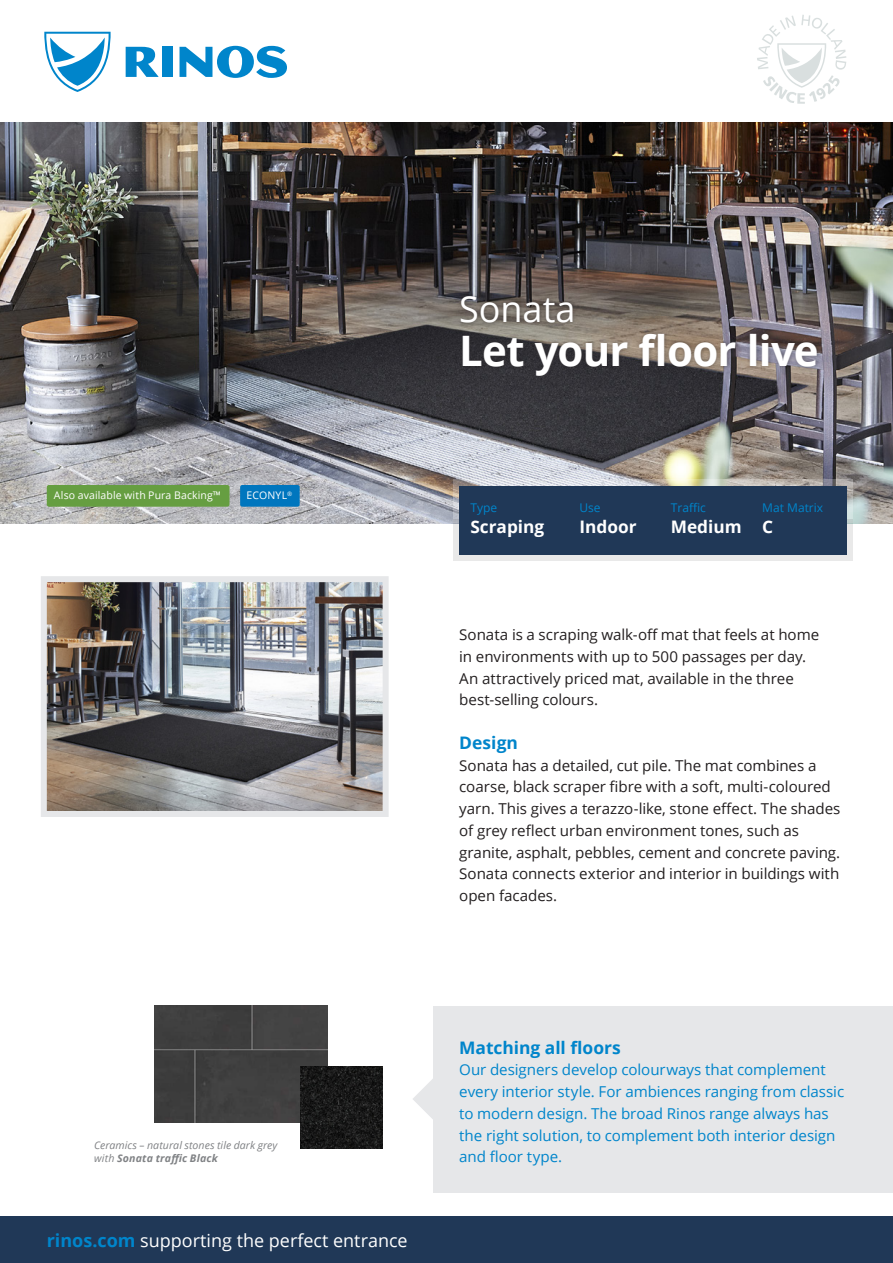
<style>
.page{position:relative;width:893px;height:1263px;background:#fff}
.page>*{position:absolute;margin:0;border:0;box-sizing:border-box;transform-origin:0 0}
.t1{font:700 42px "Open Sans";letter-spacing:-.02em;color:#fff}
.t2{font:36px "Open Sans";color:#fff}
.t3{font:18px "Open Sans";color:#fff}
.t4{font:700 17.25px "Open Sans";color:#0085cb}
.t5{font:700 17.25px "Open Sans";color:#fff}
.t6{font:15px/21.8px "Open Sans";letter-spacing:-.005em;color:#231f20}
.t7{font:15px/21.8px "Open Sans";letter-spacing:-.005em;color:#0085cb}
.t8{font:12px "Open Sans";color:#0085cb}
.t9{font:italic 10.5px/13.5px "Open Sans";letter-spacing:.005em;color:#808285}
.t10{font:10.5px "Open Sans";letter-spacing:.01em;color:#fff}
.s1{font-weight:700}
.s2{font-weight:700;color:#0085cb}
</style>
<div class="page">
<img style="left:0;top:122px;width:893px;height:401px">
<div style="left:434px;top:1006px;width:459px;height:186px;background:#e6e7e9"></div>
<svg style="left:413px;top:1069px;width:21px;height:60px"></svg>
<div style="left:0;top:1216px;width:893px;height:47px;background:#203857"></div>
<svg style="left:757px;top:15px;width:89px;height:89px"></svg>
<svg style="left:126px;top:47px;width:32px;height:30px"></svg>
<div style="left:162px;top:47px;width:11px;height:30px;background:#0085cb"></div>
<svg style="left:180px;top:46px;width:107px;height:32px"></svg>
<svg style="left:44px;top:32px;width:67px;height:60px"></svg>
<svg style="left:453px;top:480px;width:400px;height:39px;background:#c8c7c4"></svg>
<div style="left:456px;top:292px;width:365px;height:88px;background:#231f20;opacity:.45"></div>
<div style="left:154px;top:1006px;width:173px;height:116px;background:#404040"></div>
<div style="left:453px;top:519px;width:400px;height:41px;background:linear-gradient(to right,#e9e9e9,#e9e9e9)"></div>
<div style="left:459px;top:486px;width:387px;height:68px;background:#203857"></div>
<img style="left:301px;top:1067px;width:82px;height:82px">
<div style="left:47px;top:485px;width:183px;height:22px;background:#669e41;border-radius:2px"></div>
<img style="left:41px;top:576px;width:348px;height:241px">
<div style="left:240px;top:485px;width:60px;height:22px;background:#0076be;border-radius:2px"></div>
<p class="t10" style="left:54px;top:488px;width:169px">Also available with Pura Backing™</p>
<p class="t10" style="left:247px;top:488px;width:47px">ECONYL<sup>®</sup></p>
<p class="t2" style="left:459px;top:285px;width:118px">Sonata</p>
<p class="t1" style="left:459px;top:321px;width:361px">Let your floor live</p>
<p class="t8" style="left:470px;top:499px;width:28px">Type</p>
<p class="t5" style="left:470px;top:514px;width:75px">Scraping</p>
<p class="t8" style="left:579px;top:499px;width:23px">Use</p>
<p class="t5" style="left:579px;top:514px;width:59px">Indoor</p>
<p class="t8" style="left:671px;top:499px;width:37px">Traffic</p>
<p class="t5" style="left:671px;top:514px;width:72px">Medium</p>
<p class="t8" style="left:762px;top:499px;width:62px">Mat Matrix</p>
<p class="t5" style="left:762px;top:514px;width:12px">C</p>
<p class="t6" style="left:459px;top:623px;width:361px">Sonata is a scraping walk-off mat that feels at home in environments with up to 500 passages per day.<br>An attractively priced mat, available in the three best-selling colours.</p>
<p class="t4" style="left:459px;top:730px;width:60px">Design</p>
<p class="t6" style="left:459px;top:754px;width:383px">Sonata has a detailed, cut pile. The mat combines a coarse, black scraper fibre with a soft, multi-coloured yarn. This gives a terazzo-like, stone effect. The shades of grey reflect urban environment tones, such as granite, asphalt, pebbles, cement and concrete paving.<br>Sonata connects exterior and interior in buildings with open facades.</p>
<p class="t9" style="left:94px;top:1138px;width:185px">Ceramics – natural stones tile dark grey with <span class="s1">Sonata traffic Black</span></p>
<p class="t3" style="left:47px;top:1227px;width:362px"><span class="s2">rinos.com</span> supporting the perfect entrance</p>
<p class="t4" style="left:459px;top:1035px;width:163px">Matching all floors</p>
<p class="t7" style="left:459px;top:1058px;width:386px">Our designers develop colourways that complement every interior style. For ambiences ranging from classic to modern design. The broad Rinos range always has the right solution, to complement both interior design and floor type.</p>
</div>
